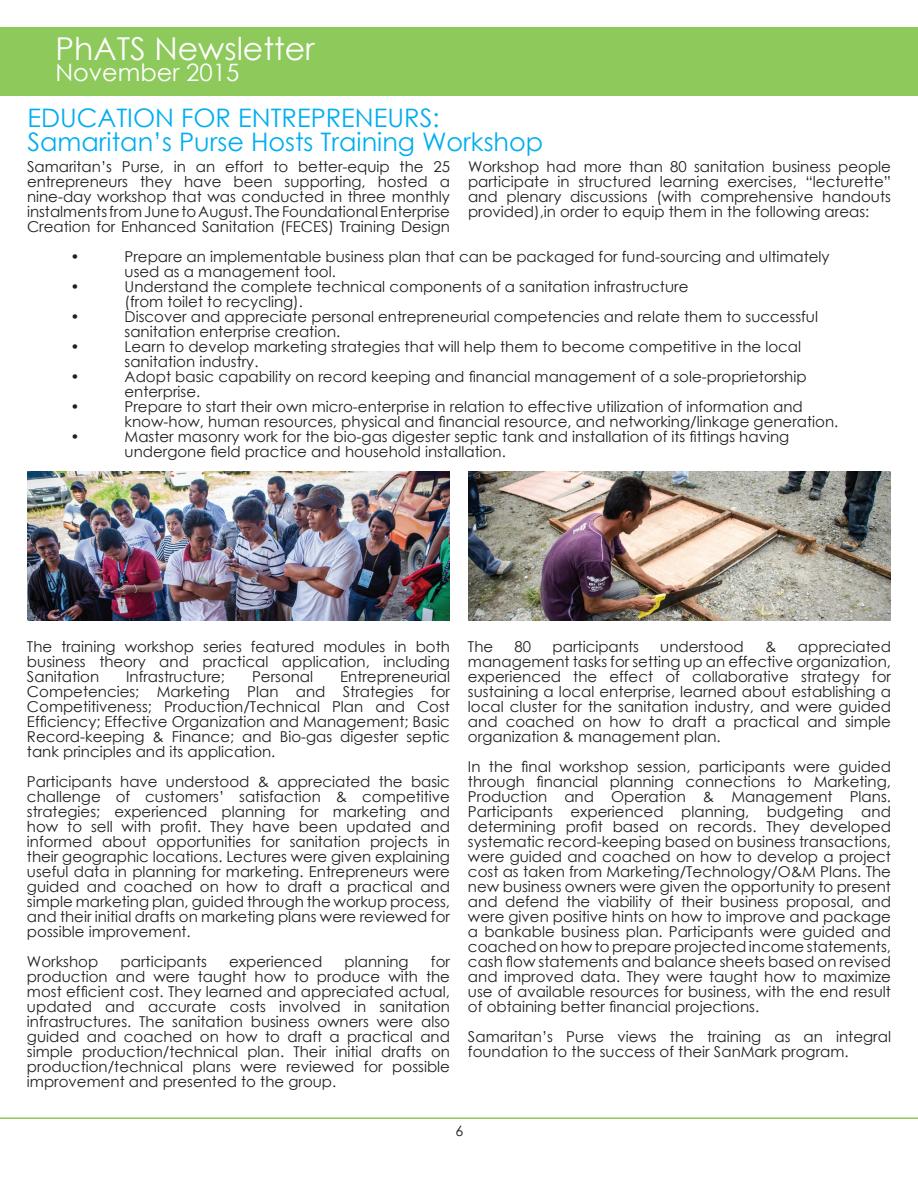
<style>
.page{position:relative;width:918px;height:1188px;background:#fff}
.page>*{position:absolute;margin:0;border:0;box-sizing:border-box;transform-origin:0 0}
.t1{font:31.5px "Century Gothic";color:#fff}
.t2{font:25.5px/24px "Century Gothic";color:#00aeef}
.t3{font:24px "Century Gothic";color:#fff}
.t4{font:15px/15px "Century Gothic";color:#231f20;text-align:justify}
.t5{font:14.25px "Century Gothic";color:#231f20}
</style>
<div class="page">
<div style="left:0;top:27px;width:918px;height:69px;background:#8ec95c"></div>
<hr style="left:0;top:1118px;width:918px;height:1px;background:#8ec95c">
<img style="left:27px;top:471px;width:423px;height:150px">
<img style="left:468px;top:471px;width:423px;height:150px">
<h1 class="t1" style="left:56px;top:27px;width:261px">PhATS Newsletter</h1>
<h3 class="t3" style="left:56px;top:55px;width:185px">November 2015</h3>
<h2 class="t2" style="left:27px;top:106px;width:517px">EDUCATION FOR ENTREPRENEURS:<br>Samaritan’s Purse Hosts Training Workshop</h2>
<p class="t4" style="left:27px;top:159px;width:425px">Samaritan’s Purse, in an effort to better-equip the 25 entrepreneurs they have been supporting, hosted a nine-day workshop that was conducted in three monthly instalments from June to August. The Foundational Enterprise Creation for Enhanced Sanitation (FECES) Training Design</p>
<p class="t4" style="left:468px;top:159px;width:425px">Workshop had more than 80 sanitation business people participate in structured learning exercises, “lecturette” and plenary discussions (with comprehensive handouts provided),in order to equip them in the following areas:</p>
<p class="t4" style="left:71px;top:249px;width:11px">•</p>
<p class="t4" style="left:125px;top:249px;width:707px">Prepare an implementable business plan that can be packaged for fund-sourcing and ultimately used as a management tool.</p>
<p class="t4" style="left:71px;top:279px;width:11px">•</p>
<p class="t4" style="left:125px;top:279px;width:565px">Understand the complete technical components of a sanitation infrastructure (from toilet to recycling).</p>
<p class="t4" style="left:71px;top:309px;width:11px">•</p>
<p class="t4" style="left:125px;top:309px;width:695px">Discover and appreciate personal entrepreneurial competencies and relate them to successful sanitation enterprise creation.</p>
<p class="t4" style="left:71px;top:339px;width:11px">•</p>
<p class="t4" style="left:125px;top:339px;width:678px">Learn to develop marketing strategies that will help them to become competitive in the local sanitation industry.</p>
<p class="t4" style="left:71px;top:369px;width:11px">•</p>
<p class="t4" style="left:125px;top:369px;width:683px">Adopt basic capability on record keeping and financial management of a sole-proprietorship enterprise.</p>
<p class="t4" style="left:71px;top:399px;width:11px">•</p>
<p class="t4" style="left:125px;top:399px;width:715px">Prepare to start their own micro-enterprise in relation to effective utilization of information and know-how, human resources, physical and financial resource, and networking/linkage generation.</p>
<p class="t4" style="left:71px;top:429px;width:11px">•</p>
<p class="t4" style="left:125px;top:429px;width:666px">Master masonry work for the bio-gas digester septic tank and installation of its fittings having undergone field practice and household installation.</p>
<p class="t4" style="left:27px;top:639px;width:425px">The training workshop series featured modules in both business theory and practical application, including Sanitation</p>
<p class="t4" style="left:27px;top:669px;width:425px;text-indent:313px">Entrepreneurial Competencies; Marketing Plan and Strategies for Competitiveness; Production/Technical Plan and Cost Efficiency; Effective Organization and Management; Basic Record-keeping &amp; Finance; and Bio-gas digester septic tank principles and its application.</p>
<p class="t4" style="left:27px;top:774px;width:425px">Participants have understood &amp; appreciated the basic challenge of customers’ satisfaction &amp; competitive strategies; experienced planning for marketing and how to sell with profit. They have been updated and informed about opportunities for sanitation projects in their geographic locations. Lectures were given explaining useful data in planning for marketing. Entrepreneurs were guided and coached on how to draft a practical and simple marketing plan, guided through the workup process, and their initial drafts on marketing plans were reviewed for possible improvement.</p>
<p class="t4" style="left:27px;top:954px;width:73px">Workshop</p>
<p class="t4" style="left:121px;top:954px;width:88px">participants</p>
<p class="t4" style="left:229px;top:954px;width:95px">experienced</p>
<p class="t4" style="left:345px;top:954px;width:66px">planning</p>
<p class="t4" style="left:126px;top:669px;width:100px">Infrastructure;</p>
<p class="t4" style="left:252px;top:669px;width:63px">Personal</p>
<p class="t4" style="left:27px;top:954px;width:425px;text-indent:404px">for production and were taught how to produce with the most efficient cost. They learned and appreciated actual, updated and accurate costs involved in sanitation infrastructures. The sanitation business owners were also guided and coached on how to draft a practical and simple production/technical plan. Their initial drafts on production/technical plans were reviewed for possible improvement and presented to the group.</p>
<p class="t4" style="left:468px;top:639px;width:425px;text-indent:330px">appreciated management tasks for setting up an effective organization, experienced the effect of collaborative strategy for sustaining a local enterprise, learned about establishing a local cluster for the sanitation industry, and were guided and coached on how to draft a practical and simple organization &amp; management plan.</p>
<p class="t4" style="left:468px;top:759px;width:425px">In the final workshop session, participants were guided through financial planning connections to Marketing, Production and Operation &amp; Management Plans.<br>Participants experienced planning, budgeting and determining profit based on records. They developed systematic record-keeping based on business transactions, were guided and coached on how to develop a project cost as taken from Marketing/Technology/O&amp;M Plans. The new business owners were given the opportunity to present and defend the viability of their business proposal, and were given positive hints on how to improve and package a bankable business plan. Participants were guided and coached on how to prepare projected income statements, cash flow statements and balance sheets based on revised and improved data. They were taught how to maximize use of available resources for business, with the end result of obtaining better financial projections.</p>
<p class="t4" style="left:468px;top:1029px;width:425px">Samaritan’s Purse views the training as an integral foundation to the success of their SanMark program.</p>
<p class="t4" style="left:468px;top:639px;width:27px">The</p>
<p class="t4" style="left:515px;top:639px;width:18px">80</p>
<p class="t4" style="left:553px;top:639px;width:88px">participants</p>
<p class="t4" style="left:660px;top:639px;width:85px">understood</p>
<p class="t4" style="left:765px;top:639px;width:13px">&amp;</p>
<p class="t5" style="left:456px;top:1121px;width:9px">6</p>
</div>
